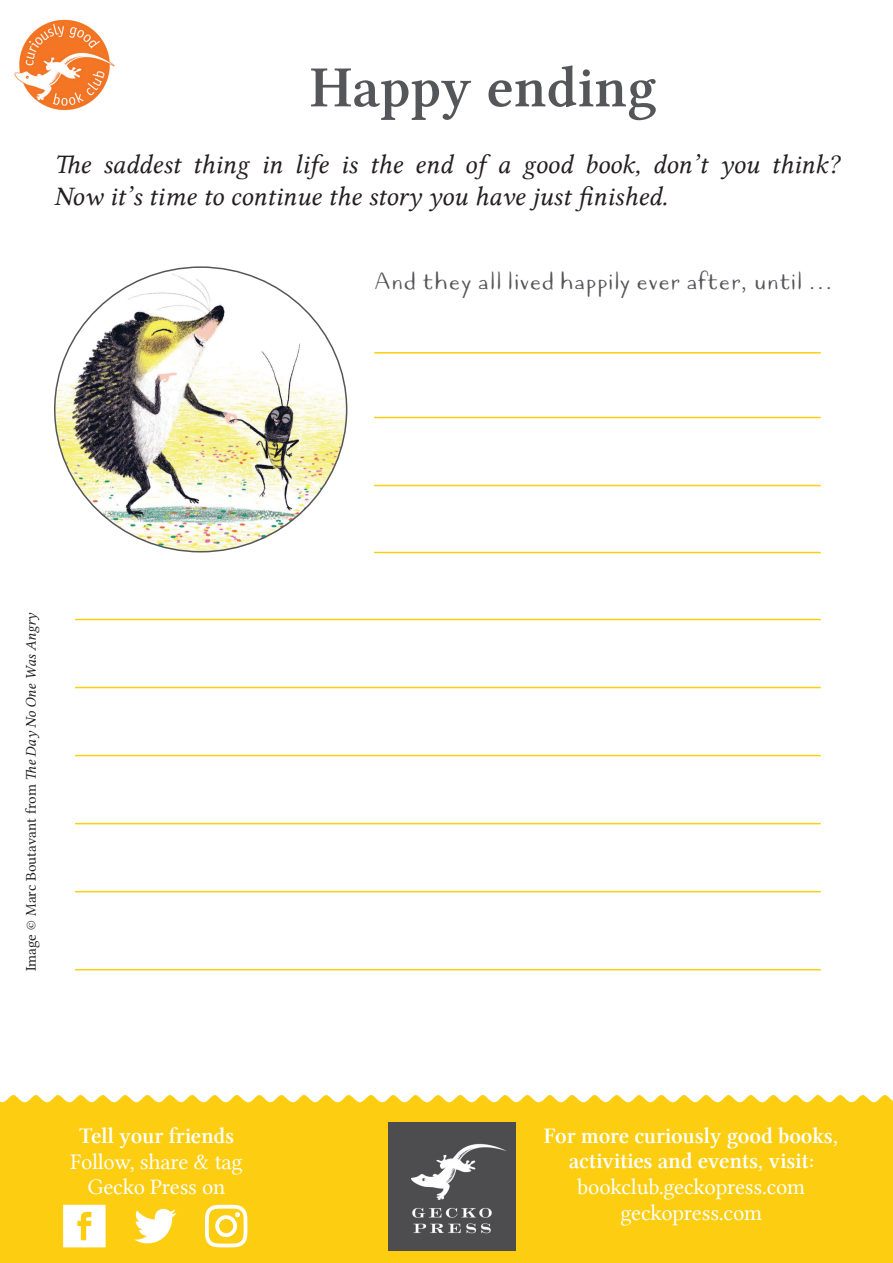
<style>
.page{position:relative;width:893px;height:1263px;background:#fff}
.page>*{position:absolute;margin:0;border:0;box-sizing:border-box;transform-origin:0 0}
.t1{font:58.5px "Lin Libertine Z";color:#555659}
.t2{font:36px "Quimbly";letter-spacing:-.005em;color:#555659}
.t3{font:27px/32.4px "Lin Libertine I";color:#231f20}
.t4{font:22.5px/25.5px "Lin Libertine Z";letter-spacing:-.01em;color:#fff;text-align:center}
.t5{font:22.5px/25.8px "Lin Libertine";letter-spacing:-.01em;color:#fff;text-align:center}
.t6{font:15px "Lin Libertine";color:#231f20}
.s1{font-family:"Lin Libertine I"}
</style>
<div class="page">
<img style="left:14px;top:19px;width:101px;height:92px">
<div style="left:0;top:1095px;width:893px;height:168px;background:#fccd10"></div>
<img style="left:388px;top:1123px;width:127px;height:128px">
<svg style="left:134px;top:1209px;width:42px;height:34px"></svg>
<svg style="left:205px;top:1205px;width:42px;height:42px"></svg>
<svg style="left:63px;top:1205px;width:43px;height:42px"></svg>
<img style="left:55px;top:267px;width:292px;height:285px">
<hr style="left:374px;top:352px;width:447px;height:2px;background:#fccd10">
<hr style="left:374px;top:417px;width:447px;height:1px;background:#fccd10">
<hr style="left:374px;top:485px;width:447px;height:1px;background:#fccd10">
<hr style="left:374px;top:552px;width:447px;height:1px;background:#fccd10">
<hr style="left:75px;top:619px;width:746px;height:1px;background:#fccd10">
<hr style="left:75px;top:687px;width:746px;height:1px;background:#fccd10">
<hr style="left:75px;top:755px;width:746px;height:1px;background:#fccd10">
<hr style="left:75px;top:823px;width:746px;height:1px;background:#fccd10">
<hr style="left:75px;top:891px;width:746px;height:1px;background:#fccd10">
<hr style="left:75px;top:969px;width:746px;height:1px;background:#fccd10">
<h1 class="t1" style="left:310px;top:54px;width:348px">Happy ending</h1>
<p class="t3" style="left:54px;top:149px;width:786px">The saddest thing in life is the end of a good book, don’t you think?<br>Now it’s time to continue the story you have just finished.</p>
<h2 class="t2" style="left:374px;top:263px;width:460px">And they all lived happily ever after, until ...</h2>
<p class="t6" style="left:23px;top:971px;width:360px;rotate:-90deg">Image © Marc Boutavant from <span class="s1">The Day No One Was Angry</span></p>
<p class="t4" style="left:79px;top:1123px;width:156px">Tell your friends</p>
<p class="t5" style="left:71px;top:1148px;width:174px">Follow, share &amp; tag<br>Gecko Press on</p>
<p class="t4" style="left:544px;top:1123px;width:296px">For more curiously good books, activities and events, visit:</p>
<p class="t5" style="left:577px;top:1174px;width:229px">bookclub.geckopress.com geckopress.com</p>
</div>
